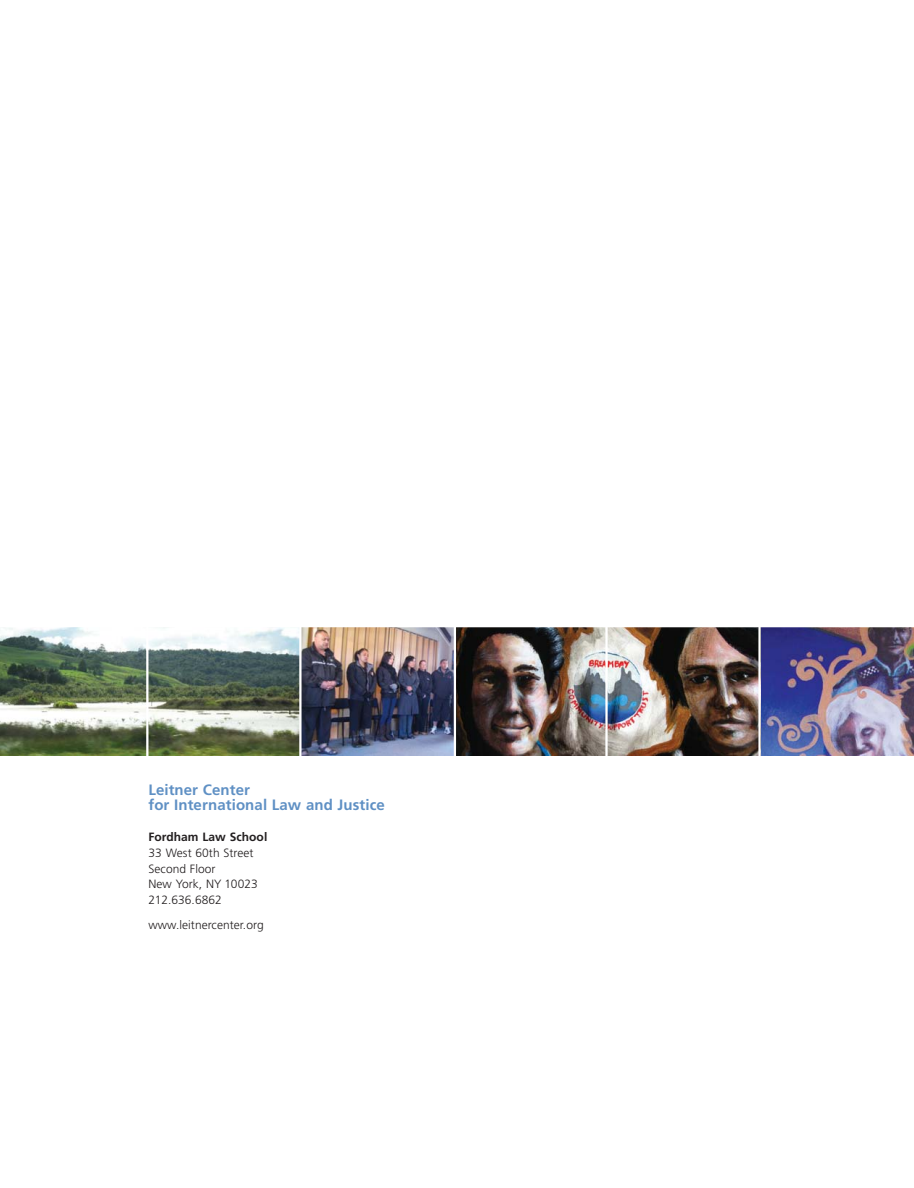
<style>
.page{position:relative;width:914px;height:1188px;background:#fff}
.page>*{position:absolute;margin:0;border:0;box-sizing:border-box;transform-origin:0 0}
.t1{font:700 15px/15px "Frutiger";letter-spacing:.005em;color:#5f90c4}
.t2{font:300 12px/15.8px "Frutiger";letter-spacing:.005em;color:#231f20}
.t3{font:700 12px "Frutiger";letter-spacing:.005em;color:#231f20}
</style>
<div class="page">
<img style="left:761px;top:627px;width:152px;height:129px">
<img style="left:456px;top:627px;width:302px;height:129px">
<img style="left:0;top:627px;width:299px;height:129px">
<img style="left:302px;top:627px;width:152px;height:129px">
<hr style="left:146px;top:626px;width:2px;height:132px;background:#fff">
<hr style="left:605px;top:626px;width:3px;height:132px;background:#fff">
<p class="t1" style="left:148px;top:784px;width:238px">Leitner Center<br>for International Law and Justice</p>
<p class="t3" style="left:148px;top:832px;width:120px">Fordham Law School</p>
<p class="t2" style="left:148px;top:846px;width:111px">33 West 60th Street<br>Second Floor<br>New York, NY 10023<br>212.636.6862</p>
<p class="t2" style="left:148px;top:918px;width:117px">www.leitnercenter.org</p>
</div>
